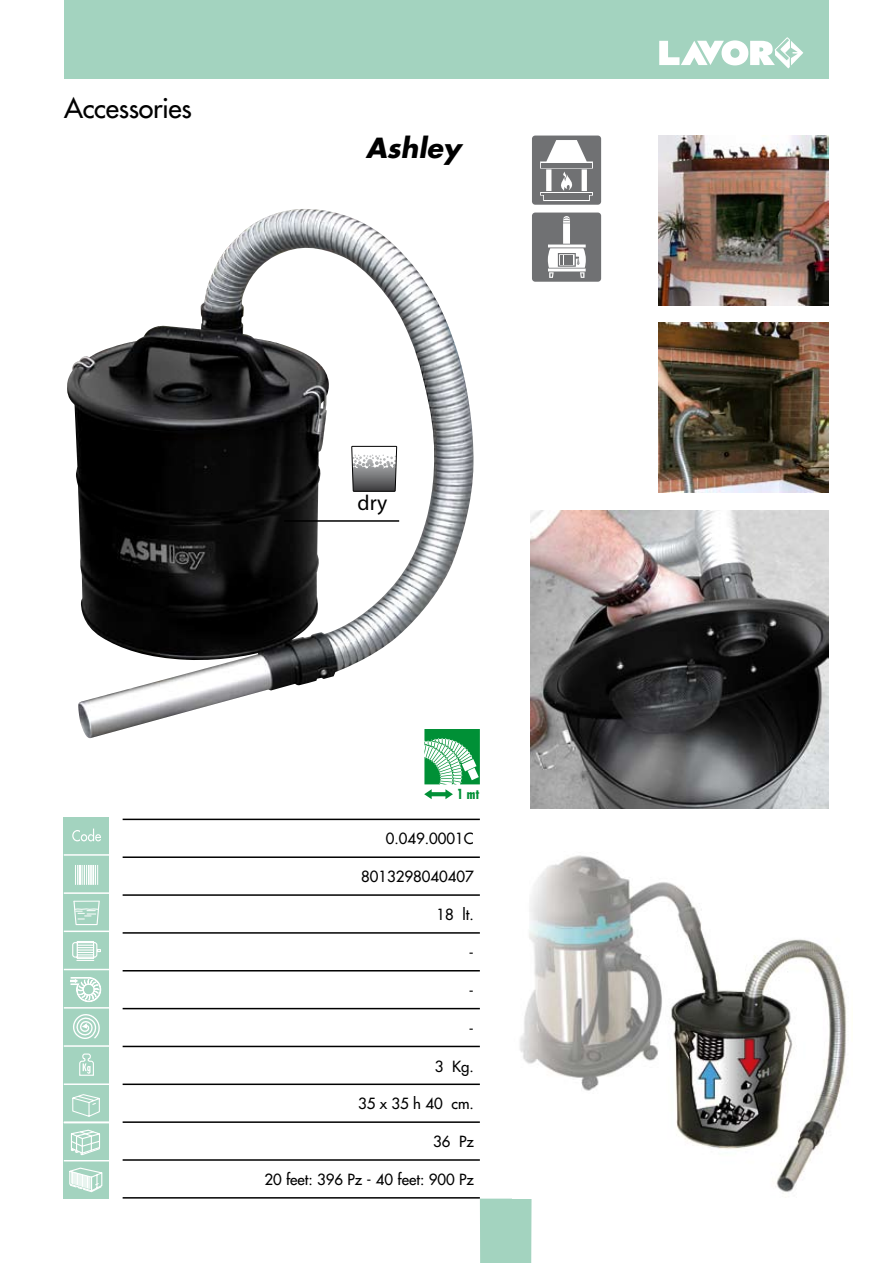
<style>
.page{position:relative;width:893px;height:1263px;background:#fff}
.page>*{position:absolute;margin:0;border:0;box-sizing:border-box;transform-origin:0 0}
.t1{font:500 27px "Futura Std";letter-spacing:-.01em;color:#000}
.t2{font:italic 700 27px "Futura Std";color:#000}
.t3{font:21.6px "Myriad Pro";color:#000}
.t4{font:500 15px "Futura Std";color:#000}
.t5{font:700 condensed 13.5px "Futura Std";color:#009036}
</style>
<div class="page">
<div style="left:64px;top:0;width:764px;height:79px;background:#a3d3bf"></div>
<svg style="left:659px;top:37px;width:144px;height:31px"></svg>
<div style="left:480px;top:1198px;width:51px;height:65px;background:#a3d3bf"></div>
<div style="left:64px;top:817px;width:45px;height:381px;background:#a3d3bf"></div>
<svg style="left:73px;top:900px;width:27px;height:25px"></svg>
<svg style="left:72px;top:941px;width:29px;height:20px"></svg>
<svg style="left:79px;top:1053px;width:15px;height:23px"></svg>
<svg style="left:75px;top:865px;width:12px;height:20px"></svg>
<hr style="left:88px;top:865px;width:2px;height:20px;background:#fff">
<hr style="left:90px;top:865px;width:2px;height:20px;background:#fff">
<hr style="left:92px;top:865px;width:2px;height:20px;background:#fff">
<svg style="left:95px;top:865px;width:3px;height:20px"></svg>
<svg style="left:72px;top:828px;width:29px;height:13px"></svg>
<svg style="left:70px;top:1129px;width:30px;height:27px"></svg>
<svg style="left:72px;top:1094px;width:28px;height:23px"></svg>
<svg style="left:69px;top:1167px;width:34px;height:26px"></svg>
<hr style="left:64px;top:1160px;width:45px;height:1px;background:#fff">
<hr style="left:64px;top:854px;width:45px;height:2px;background:#fff">
<hr style="left:64px;top:892px;width:45px;height:2px;background:#fff">
<hr style="left:64px;top:930px;width:45px;height:2px;background:#fff">
<hr style="left:64px;top:969px;width:45px;height:1px;background:#fff">
<hr style="left:64px;top:1007px;width:45px;height:1px;background:#fff">
<hr style="left:64px;top:1045px;width:45px;height:2px;background:#fff">
<hr style="left:64px;top:1083px;width:45px;height:2px;background:#fff">
<hr style="left:64px;top:1122px;width:45px;height:1px;background:#fff">
<svg style="left:73px;top:1014px;width:27px;height:25px"></svg>
<svg style="left:70px;top:977px;width:31px;height:25px"></svg>
<img style="left:67px;top:209px;width:407px;height:530px">
<hr style="left:123px;top:819px;width:357px;height:1px;background:#000">
<hr style="left:123px;top:856px;width:357px;height:2px;background:#000">
<hr style="left:123px;top:894px;width:357px;height:2px;background:#000">
<hr style="left:123px;top:932px;width:357px;height:2px;background:#000">
<hr style="left:123px;top:970px;width:357px;height:1px;background:#000">
<hr style="left:123px;top:1008px;width:357px;height:1px;background:#000">
<hr style="left:123px;top:1046px;width:357px;height:1px;background:#000">
<hr style="left:123px;top:1083px;width:357px;height:2px;background:#000">
<hr style="left:123px;top:1121px;width:357px;height:2px;background:#000">
<hr style="left:123px;top:1159px;width:357px;height:2px;background:#000">
<hr style="left:123px;top:1197px;width:357px;height:1px;background:#000">
<img style="left:520px;top:855px;width:327px;height:337px">
<svg style="left:351px;top:444px;width:47px;height:75px"></svg>
<hr style="left:284px;top:520px;width:115px;height:2px;background:#000">
<img style="left:659px;top:136px;width:169px;height:169px">
<img style="left:659px;top:323px;width:169px;height:170px">
<svg style="left:424px;top:729px;width:56px;height:70px"></svg>
<svg style="left:532px;top:136px;width:69px;height:69px"></svg>
<hr style="left:541px;top:163px;width:51px;height:4px;background:#707173">
<hr style="left:544px;top:196px;width:45px;height:4px;background:#707173">
<hr style="left:541px;top:193px;width:51px;height:1px;background:#707173">
<svg style="left:532px;top:213px;width:69px;height:69px;background:#8c8d8f"></svg>
<img style="left:531px;top:510px;width:297px;height:298px">
<h1 class="t1" style="left:64px;top:91px;width:129px">Accessories</h1>
<h1 class="t2" style="left:366px;top:130px;width:97px">Ashley</h1>
<h2 class="t3" style="left:358px;top:489px;width:31px">dry</h2>
<p class="t5" style="left:457px;top:785px;width:24px">1 mt</p>
<p class="t4" style="left:386px;top:829px;width:89px">0.049.0001C</p>
<p class="t4" style="left:361px;top:867px;width:114px">8013298040407</p>
<p class="t4" style="left:437px;top:905px;width:39px">18 lt.</p>
<p class="t4" style="left:469px;top:943px;width:6px">-</p>
<p class="t4" style="left:469px;top:981px;width:6px">-</p>
<p class="t4" style="left:469px;top:1019px;width:6px">-</p>
<p class="t4" style="left:435px;top:1057px;width:40px">3 Kg.</p>
<p class="t4" style="left:358px;top:1094px;width:117px">35 x 35 h 40 cm.</p>
<p class="t4" style="left:433px;top:1132px;width:42px">36 Pz</p>
<p class="t4" style="left:264px;top:1170px;width:211px">20 feet: 396 Pz - 40 feet: 900 Pz</p>
</div>
